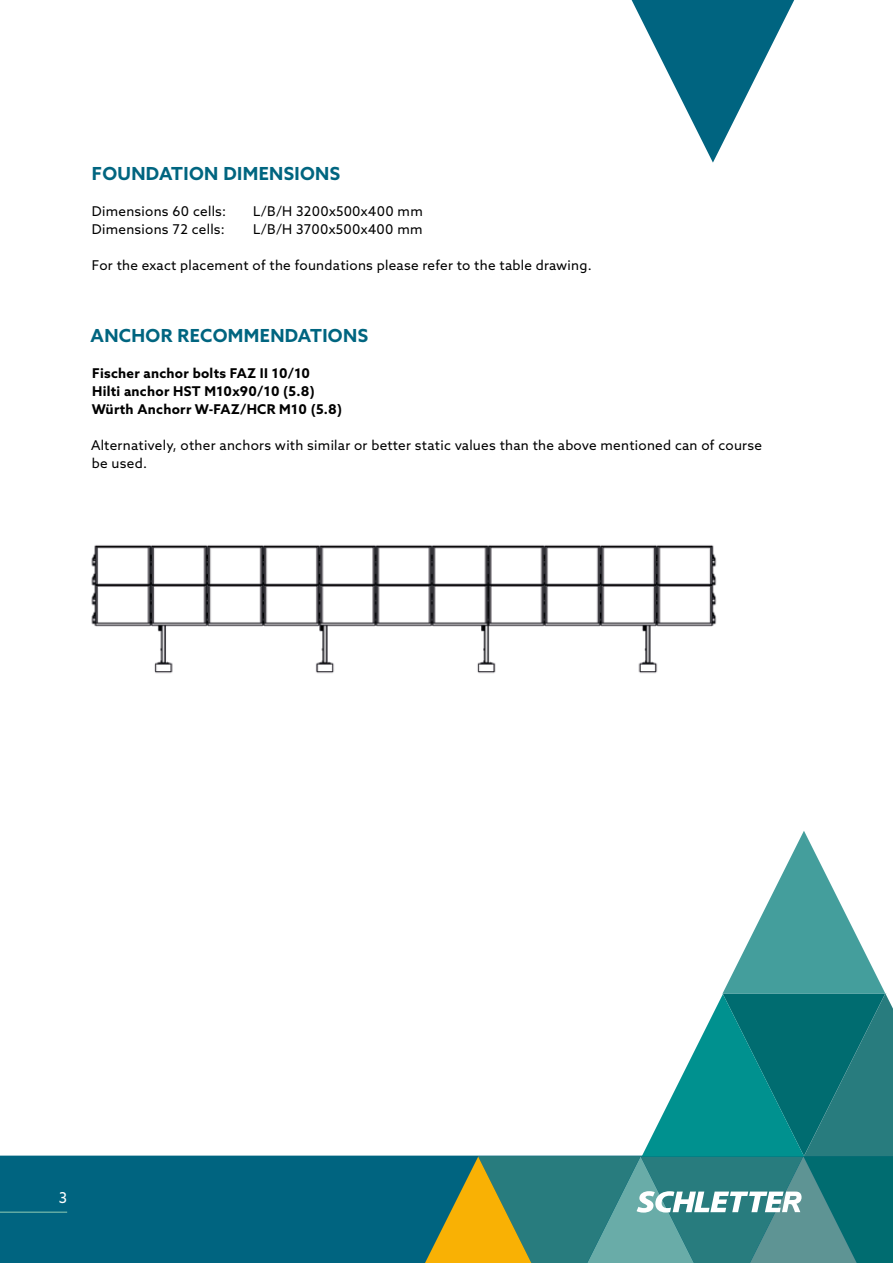
<style>
.page{position:relative;width:893px;height:1263px;background:#fff}
.page>*{position:absolute;margin:0;border:0;box-sizing:border-box;transform-origin:0 0}
.t1{font:700 18px "Azo Sans";letter-spacing:.02em;color:#006580}
.t2{font:15px "Azo Sans";color:#fff}
.t3{font:13.5px/18px "Azo Sans";letter-spacing:.02em;color:#000}
.t4{font:700 13.5px/18px "Azo Sans";letter-spacing:.02em;color:#000}
</style>
<div class="page">
<div style="left:0;top:1155px;width:419px;height:108px;background:#006480"></div>
<hr style="left:0;top:1212px;width:67px;height:1px;background:#93cdb5">
<svg style="left:419px;top:831px;width:474px;height:432px"></svg>
<svg style="left:631px;top:0;width:164px;height:163px"></svg>
<img style="left:91px;top:545px;width:626px;height:129px">
<h1 class="t1" style="left:92px;top:162px;width:250px">FOUNDATION DIMENSIONS</h1>
<p class="t3" style="left:92px;top:202px;width:136px">Dimensions 60 cells:</p>
<p class="t3" style="left:253px;top:202px;width:171px">L/B/H 3200x500x400 mm</p>
<p class="t3" style="left:92px;top:220px;width:135px">Dimensions 72 cells:</p>
<p class="t3" style="left:253px;top:220px;width:171px">L/B/H 3700x500x400 mm</p>
<p class="t3" style="left:92px;top:256px;width:501px">For the exact placement of the foundations please refer to the table drawing.</p>
<h1 class="t1" style="left:91px;top:324px;width:279px">ANCHOR RECOMMENDATIONS</h1>
<p class="t4" style="left:92px;top:364px;width:252px">Fischer anchor bolts FAZ II 10/10<br>Hilti anchor HST M10x90/10 (5.8)<br>Würth Anchorr W-FAZ/HCR M10 (5.8)</p>
<p class="t3" style="left:91px;top:436px;width:673px">Alternatively, other anchors with similar or better static values than the above mentioned can of course be used.</p>
<p class="t2" style="left:59px;top:1187px;width:10px">3</p>
</div>
